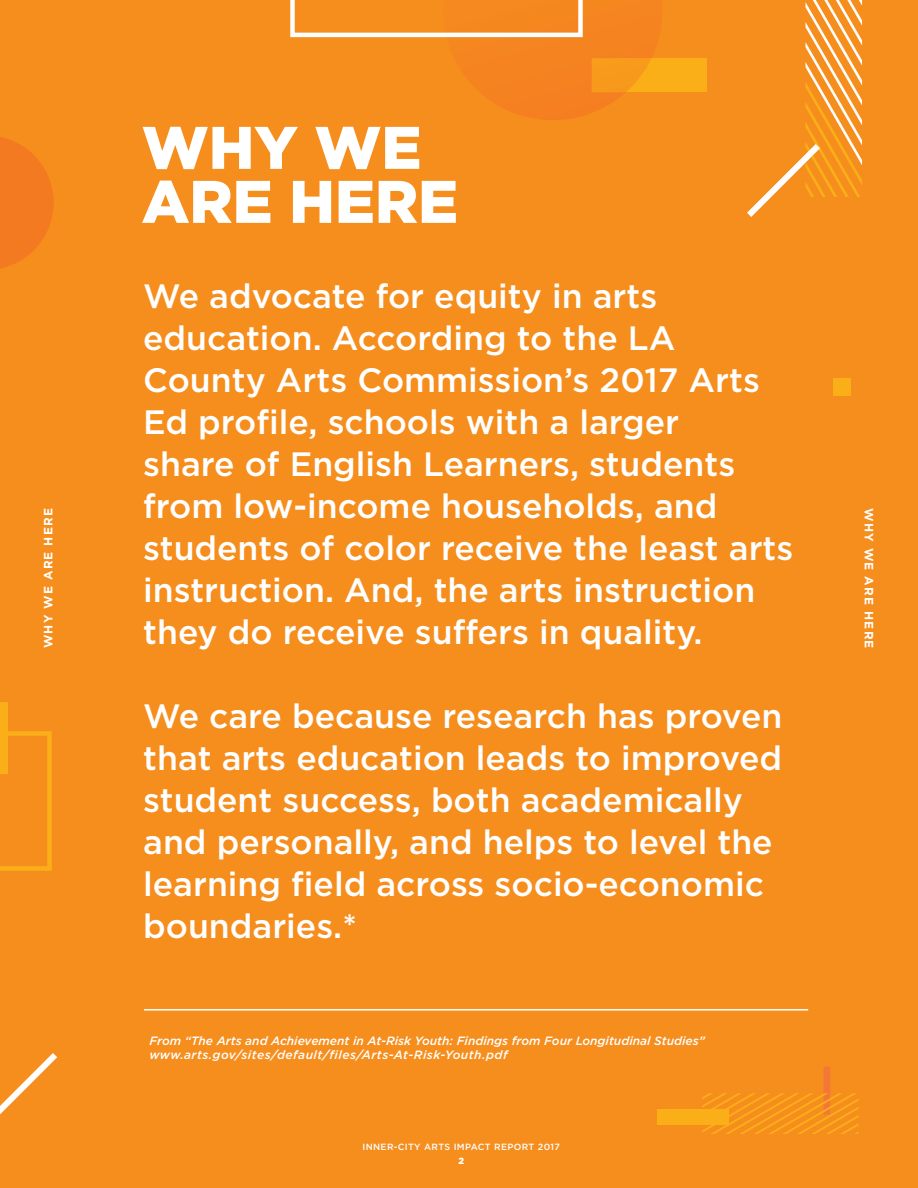
<style>
.page{position:relative;width:918px;height:1188px;background:#f68e1e}
.page>*{position:absolute;margin:0;border:0;box-sizing:border-box;transform-origin:0 0}
.t1{font:900 60px/54px "Gotham";color:#fff}
.t2{font:500 33.75px/42px "Gotham";color:#fff}
.t3{font:italic 500 12px/14.4px "Gotham";color:#fff}
.t4{font:700 12px "Gotham";letter-spacing:.1em;color:#fff}
.t5{font:500 9px "Gotham";letter-spacing:.04em;color:#fff}
.t6{font:900 9px "Gotham";color:#fff}
</style>
<div class="page">
<div style="left:657px;top:1109px;width:72px;height:16px;background:#faaf18"></div>
<div style="left:0;top:702px;width:8px;height:72px;background:#faaf18"></div>
<div style="left:823px;top:1067px;width:7px;height:48px;background:#f37736"></div>
<svg style="left:0;top:1053px;width:57px;height:62px"></svg>
<svg style="left:0;top:731px;width:52px;height:140px"></svg>
<div style="left:592px;top:58px;width:114px;height:34px;background:#faaf18"></div>
<svg style="left:702px;top:1093px;width:157px;height:41px"></svg>
<svg style="left:0;top:137px;width:54px;height:131px"></svg>
<svg style="left:747px;top:0;width:115px;height:217px"></svg>
<svg style="left:290px;top:0;width:372px;height:120px"></svg>
<div style="left:833px;top:378px;width:18px;height:18px;background:#faaf18"></div>
<hr style="left:144px;top:1009px;width:664px;height:2px;background:#fff">
<p class="t4" style="left:40px;top:648px;width:142px;rotate:-90deg">WHY WE ARE HERE</p>
<h1 class="t1" style="left:142px;top:119px;width:318px">WHY WE<br>ARE HERE</h1>
<p class="t2" style="left:143px;top:275px;width:652px">We advocate for equity in arts education. According to the LA County Arts Commission’s 2017 Arts Ed profile, schools with a larger<br>share of English Learners, students from low-income households, and students of color receive the least arts instruction. And, the arts instruction they do receive suffers in quality.</p>
<p class="t2" style="left:143px;top:695px;width:641px">We care because research has proven that arts education leads to improved student success, both academically and personally, and helps to level the learning field across socio-economic boundaries.*</p>
<p class="t3" style="left:149px;top:1033px;width:557px">From “The Arts and Achievement in At-Risk Youth: Findings from Four Longitudinal Studies” www.arts.gov/sites/default/files/Arts-At-Risk-Youth.pdf</p>
<p class="t5" style="left:362px;top:1141px;width:199px">INNER-CITY ARTS IMPACT REPORT 2017</p>
<p class="t6" style="left:458px;top:1156px;width:7px">2</p>
<p class="t4" style="left:877px;top:508px;width:142px;rotate:90deg">WHY WE ARE HERE</p>
</div>
